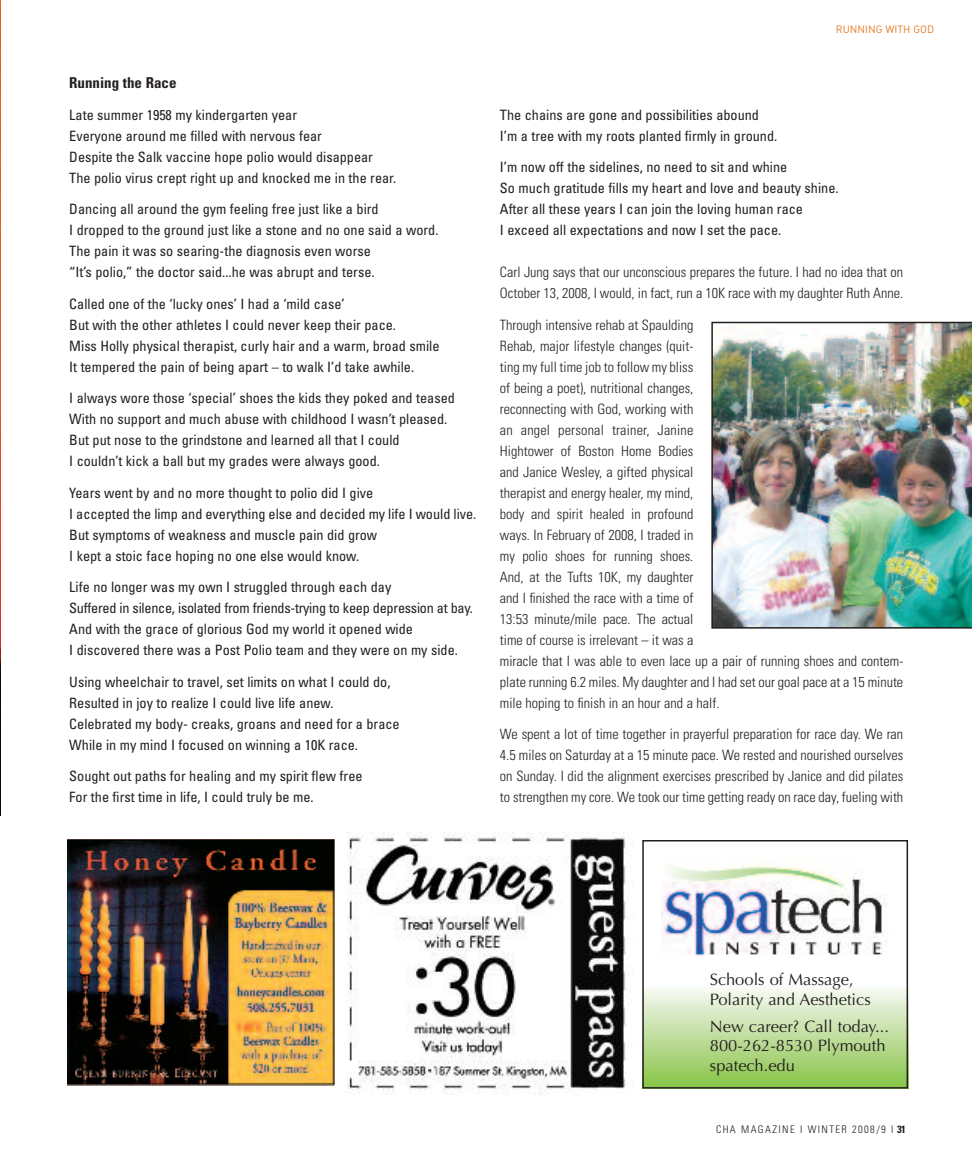
<style>
.page{position:relative;width:972px;height:1161px;background:#fff}
.page>*{position:absolute;margin:0;border:0;box-sizing:border-box;transform-origin:0 0}
.t1{font:16.5px/19.5px "Optima";color:#231f20}
.t2{font:700 condensed 15px "Univers";color:#231f20}
.t3{font:condensed 14.25px/21px "Univers";color:#231f20}
.t4{font:300 condensed 14.25px/21px "Univers";color:#231f20}
.t5{font:300 condensed 10.5px "Univers";letter-spacing:.135em;color:#231f20}
.t6{font:10.5px "DIN Regular Alternate";color:#e57d25}
.s1{font-weight:700}
</style>
<div class="page">
<img style="left:0;top:0;width:1px;height:816px">
<img style="left:67px;top:839px;width:267px;height:246px">
<img style="left:348px;top:833px;width:278px;height:262px">
<div style="left:642px;top:985px;width:266px;height:104px;background:linear-gradient(to bottom,#fafaf7,#87c346)"></div>
<div style="left:642px;top:840px;width:266px;height:249px;border:2px solid #231f20"></div>
<img style="left:661px;top:857px;width:228px;height:99px">
<img style="left:711px;top:322px;width:261px;height:307px">
<p class="t2" style="left:69px;top:74px;width:109px">Running the Race</p>
<p class="t3" style="left:69px;top:104px;width:328px">Late summer 1958 my kindergarten year<br>Everyone around me filled with nervous fear<br>Despite the Salk vaccine hope polio would disappear The polio virus crept right up and knocked me in the rear.</p>
<p class="t3" style="left:69px;top:198px;width:371px">Dancing all around the gym feeling free just like a bird<br>I dropped to the ground just like a stone and no one said a word.<br>The pain it was so searing-the diagnosis even worse<br>“It’s polio,” the doctor said...he was abrupt and terse.</p>
<p class="t3" style="left:69px;top:293px;width:372px">Called one of the ‘lucky ones’ I had a ‘mild case’<br>But with the other athletes I could never keep their pace.<br>Miss Holly physical therapist, curly hair and a warm, broad smile It tempered the pain of being apart – to walk I’d take awhile.</p>
<p class="t3" style="left:69px;top:387px;width:387px">I always wore those ‘special’ shoes the kids they poked and teased With no support and much abuse with childhood I wasn’t pleased.<br>But put nose to the grindstone and learned all that I could<br>I couldn’t kick a ball but my grades were always good.</p>
<p class="t3" style="left:69px;top:482px;width:409px">Years went by and no more thought to polio did I give<br>I accepted the limp and everything else and decided my life I would live.<br>But symptoms of weakness and muscle pain did grow<br>I kept a stoic face hoping no one else would know.</p>
<p class="t3" style="left:69px;top:576px;width:405px">Life no longer was my own I struggled through each day<br>Suffered in silence, isolated from friends-trying to keep depression at bay.<br>And with the grace of glorious God my world it opened wide<br>I discovered there was a Post Polio team and they were on my side.</p>
<p class="t3" style="left:69px;top:671px;width:332px">Using wheelchair to travel, set limits on what I could do, Resulted in joy to realize I could live life anew.<br>Celebrated my body- creaks, groans and need for a brace While in my mind I focused on winning a 10K race.</p>
<p class="t3" style="left:69px;top:765px;width:295px">Sought out paths for healing and my spirit flew free<br>For the first time in life, I could truly be me.</p>
<p class="t6" style="left:836px;top:23px;width:100px">RUNNING WITH GOD</p>
<p class="t3" style="left:500px;top:104px;width:279px">The chains are gone and possibilities abound<br>I’m a tree with my roots planted firmly in ground.</p>
<p class="t3" style="left:500px;top:156px;width:340px">I’m now off the sidelines, no need to sit and whine<br>So much gratitude fills my heart and love and beauty shine.<br>After all these years I can join the loving human race<br>I exceed all expectations and now I set the pace.</p>
<p class="t4" style="left:500px;top:262px;width:405px">Carl Jung says that our unconscious prepares the future. I had no idea that on<br>October 13, 2008, I would, in fact, run a 10K race with my daughter Ruth Anne.</p>
<p class="t4" style="left:500px;top:314px;width:405px">Through intensive rehab at Spaulding<br>Rehab, major lifestyle changes (quit-<br>ting my full time job to follow my bliss<br>of being a poet), nutritional changes,<br>reconnecting with God, working with<br>an angel personal trainer, Janine<br>Hightower of Boston Home Bodies<br>and Janice Wesley, a gifted physical<br>therapist and energy healer, my mind,<br>body and spirit healed in profound<br>ways. In February of 2008, I traded in<br>my polio shoes for running shoes.<br>And, at the Tufts 10K, my daughter<br>and I finished the race with a time of<br>13:53 minute/mile pace. The actual<br>time of course is irrelevant – it was a<br>miracle that I was able to even lace up a pair of running shoes and contem&shy;plate running 6.2 miles. My daughter and I had set our goal pace at a 15 minute mile hoping to finish in an hour and a half.</p>
<p class="t4" style="left:500px;top:724px;width:405px;text-align:justify">We spent a lot of time together in prayerful preparation for race day. We ran 4.5 miles on Saturday at a 15 minute pace. We rested and nourished ourselves on Sunday. I did the alignment exercises prescribed by Janice and did pilates to strengthen my core. We took our time getting ready on race day, fueling with</p>
<p class="t1" style="left:710px;top:970px;width:162px">Schools of Massage,<br>Polarity and Aesthetics</p>
<p class="t1" style="left:710px;top:1017px;width:181px">New career? Call today...<br>800-262-8530 Plymouth spatech.edu</p>
<p class="t5" style="left:716px;top:1123px;width:191px">CHA MAGAZINE I WINTER 2008/9 I <span class="s1">31</span></p>
</div>
